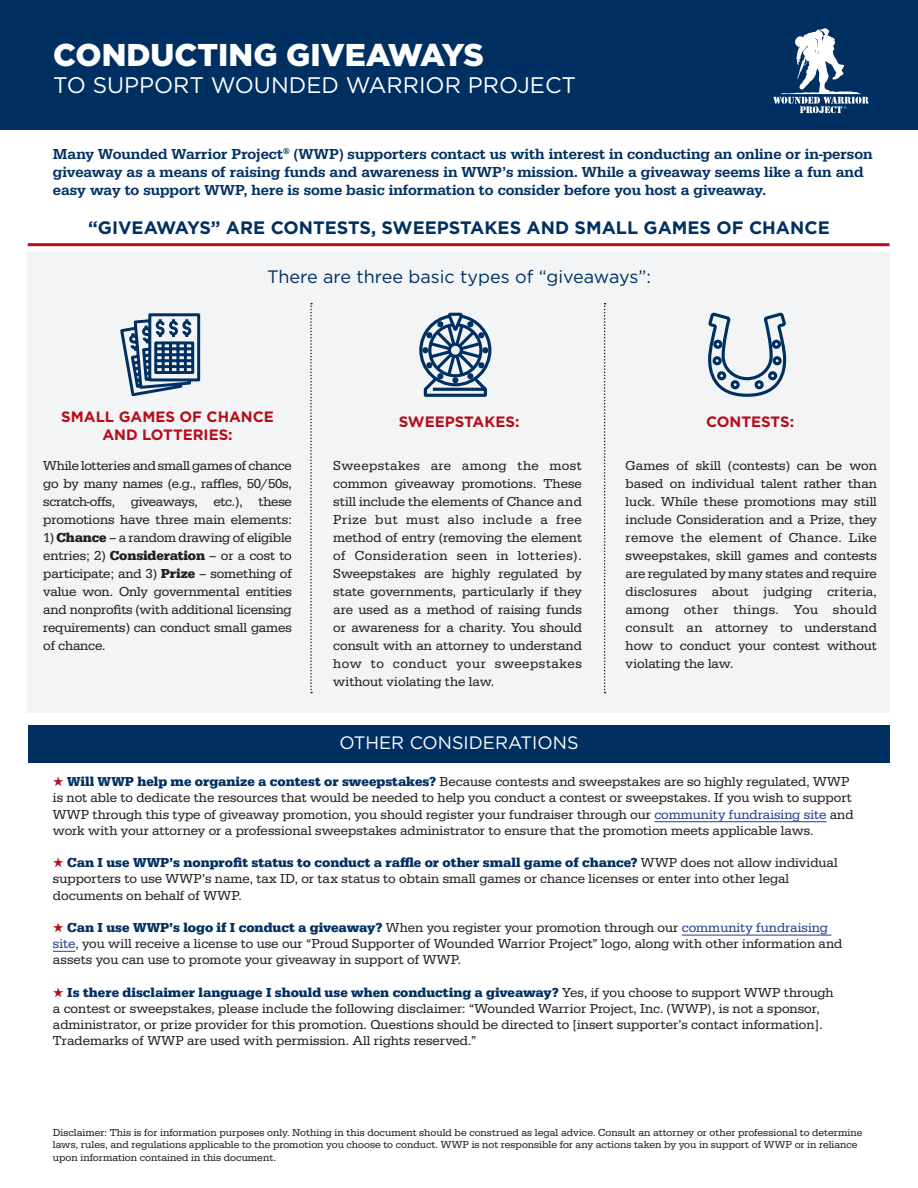
<style>
.page{position:relative;width:918px;height:1188px;background:#fff}
.page>*{position:absolute;margin:0;border:0;box-sizing:border-box;transform-origin:0 0}
.t1{font:900 31.5px "Gotham";color:#fff}
.t2{font:22.5px "Gotham";color:#fff}
.t3{font:700 18px "Gotham";color:#003062}
.t4{font:18px "Gotham";color:#003062}
.t5{font:18px "Gotham";color:#fff}
.t6{font:500 15px/18px "Serifa";color:#003062}
.t7{font:700 15px "Gotham";color:#b50e1a}
.t8{font:13.5px/18px "Serifa";color:#231f20;text-align:justify}
.t9{font:10.5px/12.6px "Serifa";color:#231f20}
.s1{font-weight:700}
.s2{color:#b50e1a}
.s3{font-weight:700;color:#003062}
.s4{color:#253f8e}
</style>
<div class="page">
<div style="left:28px;top:253px;width:862px;height:460px;background:#f2f4f5"></div>
<div style="left:0;top:0;width:918px;height:129px;background:#003062"></div>
<div style="left:28px;top:725px;width:862px;height:38px;background:#003062"></div>
<hr style="left:654px;top:821px;width:173px;height:1px;background:#253f8e">
<hr style="left:682px;top:935px;width:149px;height:1px;background:#253f8e">
<svg style="left:53px;top:951px;width:22px;height:1px"></svg>
<svg style="left:310px;top:303px;width:2px;height:390px"></svg>
<svg style="left:604px;top:303px;width:2px;height:390px"></svg>
<hr style="left:28px;top:243px;width:862px;height:3px;background:#b50e1a">
<svg style="left:773px;top:28px;width:96px;height:85px"></svg>
<svg style="left:120px;top:313px;width:81px;height:84px"></svg>
<svg style="left:419px;top:312px;width:73px;height:85px"></svg>
<svg style="left:708px;top:312px;width:79px;height:85px"></svg>
<div style="left:755px;top:380px;width:9px;height:9px;border:3px solid #003062;border-radius:50%"></div>
<div style="left:731px;top:380px;width:9px;height:9px;border:3px solid #003062;border-radius:50%"></div>
<div style="left:768px;top:371px;width:9px;height:9px;border:3px solid #003062;border-radius:50%"></div>
<div style="left:717px;top:371px;width:9px;height:9px;border:3px solid #003062;border-radius:50%"></div>
<div style="left:773px;top:356px;width:9px;height:9px;border:3px solid #003062;border-radius:50%"></div>
<div style="left:713px;top:356px;width:9px;height:9px;border:3px solid #003062;border-radius:50%"></div>
<div style="left:772px;top:340px;width:9px;height:9px;border:3px solid #003062;border-radius:50%"></div>
<div style="left:713px;top:340px;width:9px;height:9px;border:3px solid #003062;border-radius:50%"></div>
<p class="t1" style="left:53px;top:37px;width:432px">CONDUCTING GIVEAWAYS</p>
<p class="t2" style="left:53px;top:73px;width:524px">TO SUPPORT WOUNDED WARRIOR PROJECT</p>
<p class="t6" style="left:53px;top:145px;width:821px">Many Wounded Warrior Project<sup>®</sup> (WWP) supporters contact us with interest in conducting an online or in-person giveaway as a means of raising funds and awareness in WWP’s mission. While a giveaway seems like a fun and easy way to support WWP, here is some basic information to consider before you host a giveaway.</p>
<p class="t3" style="left:88px;top:216px;width:743px">“GIVEAWAYS” ARE CONTESTS, SWEEPSTAKES AND SMALL GAMES OF CHANCE</p>
<p class="t4" style="left:267px;top:266px;width:385px">There are three basic types of “giveaways”:</p>
<p class="t7" style="left:61px;top:407px;width:214px">SMALL GAMES OF CHANCE</p>
<p class="t7" style="left:102px;top:425px;width:132px">AND LOTTERIES:</p>
<p class="t8" style="left:43px;top:457px;width:250px">While lotteries and small games of chance go by many names (e.g., raffles, 50/50s, scratch-offs, giveaways, etc.), these promotions have three main elements:</p>
<p class="t8" style="left:43px;top:529px;width:250px">1) <span class="s1">Chance</span> – a random drawing of eligible entries; 2) <span class="s1">Consideration</span> – or a cost to participate; and 3) <span class="s1">Prize</span> – something of value won. Only governmental entities and nonprofits (with additional licensing requirements) can conduct small games of chance.</p>
<p class="t7" style="left:399px;top:411px;width:122px">SWEEPSTAKES:</p>
<p class="t7" style="left:706px;top:411px;width:90px">CONTESTS:</p>
<p class="t8" style="left:333px;top:457px;width:250px">Sweepstakes are among the most common giveaway promotions. These still include the elements of Chance and Prize but must also include a free method of entry (removing the element of Consideration seen in lotteries).<br>Sweepstakes are highly regulated by state governments, particularly if they are used as a method of raising funds or awareness for a charity. You should consult with an attorney to understand how to conduct your sweepstakes without violating the law.</p>
<p class="t8" style="left:626px;top:457px;width:253px">Games of skill (contests) can be won based on individual talent rather than luck. While these promotions may still include Consideration and a Prize, they remove the element of Chance. Like sweepstakes, skill games and contests are regulated by many states and require disclosures about judging criteria, among other things. You should consult an attorney to understand how to conduct your contest without violating the law.</p>
<p class="t5" style="left:339px;top:733px;width:241px">OTHER CONSIDERATIONS</p>
<p class="t8" style="left:53px;top:774px;width:802px;line-height:16.2px;text-align:left"><span class="s2">★</span> <span class="s3">Will WWP help me organize a contest or sweepstakes?</span> Because contests and sweepstakes are so highly regulated, WWP is not able to dedicate the resources that would be needed to help you conduct a contest or sweepstakes. If you wish to support WWP through this type of giveaway promotion, you should register your fundraiser through our <span class="s4">community fundraising site</span> and work with your attorney or a professional sweepstakes administrator to ensure that the promotion meets applicable laws.</p>
<p class="t8" style="left:53px;top:855px;width:786px;line-height:16.2px;text-align:left"><span class="s2">★</span> <span class="s3">Can I use WWP’s nonprofit status to conduct a raffle or other small game of chance?</span> WWP does not allow individual supporters to use WWP’s name, tax ID, or tax status to obtain small games or chance licenses or enter into other legal documents on behalf of WWP.</p>
<p class="t8" style="left:53px;top:920px;width:791px;line-height:16.2px;text-align:left"><span class="s2">★</span> <span class="s3">Can I use WWP’s logo if I conduct a giveaway?</span> When you register your promotion through our <span class="s4">community fundraising site</span>, you will receive a license to use our “Proud Supporter of Wounded Warrior Project” logo, along with other information and assets you can use to promote your giveaway in support of WWP.</p>
<p class="t8" style="left:53px;top:984px;width:782px;line-height:16.2px;text-align:left"><span class="s2">★</span> <span class="s3">Is there disclaimer language I should use when conducting a giveaway?</span> Yes, if you choose to support WWP through a contest or sweepstakes, please include the following disclaimer: “Wounded Warrior Project, Inc. (WWP), is not a sponsor, administrator, or prize provider for this promotion. Questions should be directed to [insert supporter’s contact information].<br>Trademarks of WWP are used with permission. All rights reserved.”</p>
<p class="t9" style="left:53px;top:1126px;width:811px">Disclaimer: This is for information purposes only. Nothing in this document should be construed as legal advice. Consult an attorney or other professional to determine laws, rules, and regulations applicable to the promotion you choose to conduct. WWP is not responsible for any actions taken by you in support of WWP or in reliance upon information contained in this document.</p>
</div>
